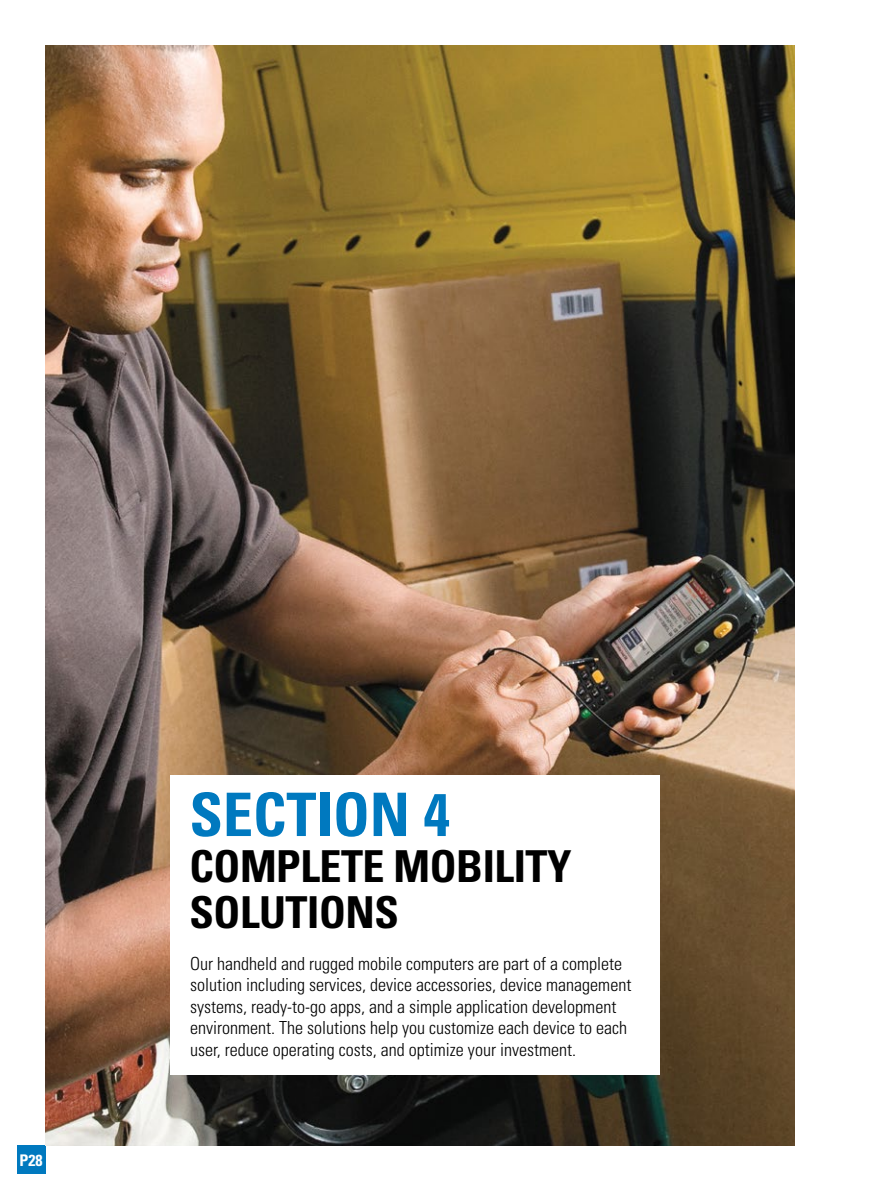
<style>
.page{position:relative;width:874px;height:1191px;background:#fff}
.page>*{position:absolute;margin:0;border:0;box-sizing:border-box;transform-origin:0 0}
.t1{font:700 condensed 60px "Univers LT Std";color:#0079bf}
.t2{font:700 condensed 44px/46px "Univers LT Std";letter-spacing:-.01em;color:#000}
.t3{font:300 condensed 18px/21.6px "Univers LT Std";color:#000}
.t4{font:700 condensed 16px "Univers LT Std";color:#fff}
</style>
<div class="page">
<div style="left:17px;top:1145px;width:28px;height:29px;background:#0079bf"></div>
<img style="left:45px;top:45px;width:749px;height:1100px">
<div style="left:170px;top:775px;width:489px;height:299px;background:#fff"></div>
<p class="t4" style="left:19px;top:1150px;width:25px">P28</p>
<h1 class="t1" style="left:189px;top:778px;width:262px">SECTION 4</h1>
<h2 class="t2" style="left:189px;top:843px;width:383px">COMPLETE MOBILITY<br>SOLUTIONS</h2>
<p class="t3" style="left:190px;top:952px;width:442px">Our handheld and rugged mobile computers are part of a complete solution including services, device accessories, device management systems, ready-to-go apps, and a simple application development environment. The solutions help you customize each device to each user, reduce operating costs, and optimize your investment.</p>
</div>
